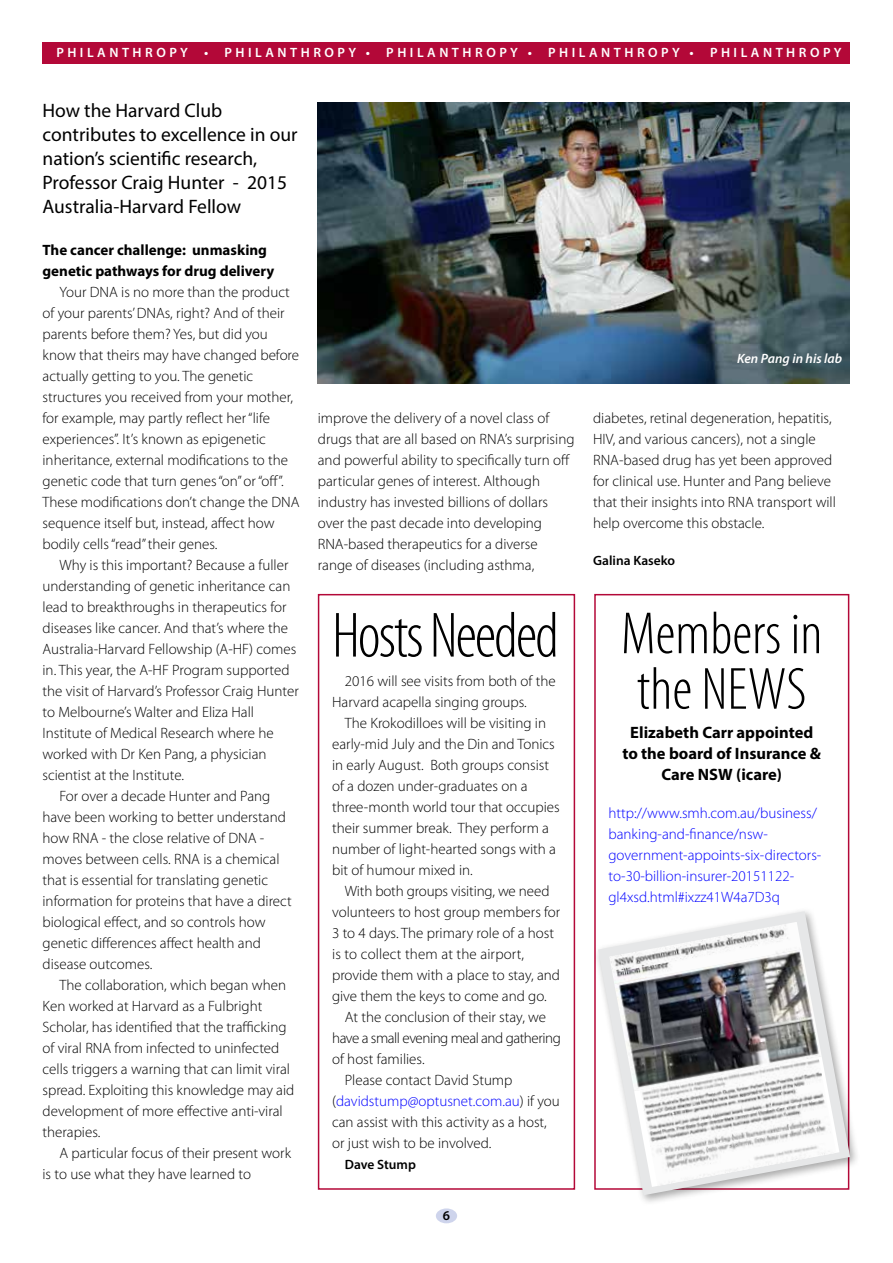
<style>
.page{position:relative;width:893px;height:1263px;background:#fff}
.page>*{position:absolute;margin:0;border:0;box-sizing:border-box;transform-origin:0 0}
.t1{font:300 condensed 64.5px "Myriad Pro";letter-spacing:-.03em;color:#000}
.t2{font:300 condensed 60px/55.5px "Myriad Pro";color:#000}
.t3{font:19.5px/24px "Myriad Pro";color:#000}
.t4{font:700 16.5px/21px "Myriad Pro";color:#000;text-align:center}
.t5{font:300 15px/21px "Myriad Pro";color:#000}
.t6{font:300 15px/21px "Myriad Pro";color:#00f}
.t7{font:700 15px/21px "Myriad Pro";color:#000}
.t8{font:300 15px "Myriad Pro";letter-spacing:-.03em;color:#000}
.t9{font:600 13.5px "Myriad Pro";letter-spacing:.26em;color:#fff}
.t10{font:600 13.5px "Myriad Pro";color:#000}
.t11{font:italic 600 13.5px "Myriad Pro";color:#fff}
.s1{color:#000}
</style>
<div class="page">
<div style="left:436px;top:1208px;width:21px;height:15px;background:#ced4ec;border-radius:50%"></div>
<div style="left:43px;top:43px;width:807px;height:21px;background:#b30838"></div>
<div style="left:318px;top:594px;width:257px;height:596px;border:2px solid #b30838"></div>
<img style="left:318px;top:102px;width:531px;height:281px">
<div style="left:594px;top:906px;width:267px;height:300px;background:#000;opacity:.35"></div>
<svg style="left:598px;top:911px;width:252px;height:284px"></svg>
<img style="left:614px;top:949px;width:208px;height:142px">
<img style="left:609px;top:922px;width:193px;height:62px">
<svg style="left:634px;top:1056px;width:205px;height:131px"></svg>
<img style="left:640px;top:1057px;width:196px;height:129px">
<p class="t9" style="left:56px;top:44px;width:35px">PHILANT</p>
<p class="t9" style="left:133px;top:44px;width:127px">HRO PY • PHILANT</p>
<p class="t9" style="left:301px;top:44px;width:120px">HRO PY • PHILANT</p>
<p class="t9" style="left:463px;top:44px;width:120px">HRO PY • PHILANT</p>
<p class="t9" style="left:624px;top:44px;width:120px">HRO PY • PHILANT</p>
<p class="t9" style="left:786px;top:44px;width:57px">HRO PY</p>
<h3 class="t3" style="left:43px;top:98px;width:257px">How the Harvard Club contributes to excellence in our nation’s scientific research,<br>Professor Craig Hunter - 2015<br>Australia-Harvard Fellow</h3>
<p class="t7" style="left:43px;top:239px;width:233px">The cancer challenge: unmasking genetic pathways for drug delivery</p>
<p class="t5" style="left:43px;top:281px;width:259px;text-indent:17px">Your DNA is no more than the product of your parents’ DNAs, right? And of their parents before them? Yes, but did you know that theirs may have changed before actually getting to you. The genetic structures you received from your mother, for example, may partly reflect her “life experiences”. It’s known as epigenetic inheritance, external modifications to the genetic code that turn genes “on” or “off”.<br>These modifications don’t change the DNA sequence itself but, instead, affect how bodily cells “read” their genes.</p>
<p class="t5" style="left:60px;top:554px;width:230px">Why is this important? Because a fuller</p>
<p class="t5" style="left:43px;top:575px;width:249px">understanding of genetic inheritance can</p>
<p class="t5" style="left:43px;top:596px;width:246px">lead to breakthroughs in therapeutics for</p>
<p class="t5" style="left:43px;top:617px;width:247px">diseases like cancer. And that’s where the</p>
<p class="t5" style="left:43px;top:638px;width:255px">Australia-Harvard Fellowship (A-HF) comes</p>
<p class="t5" style="left:43px;top:659px;width:248px">in. This year, the A-HF Program supported</p>
<p class="t5" style="left:43px;top:680px;width:258px">the visit of Harvard’s Professor Craig Hunter</p>
<p class="t5" style="left:43px;top:701px;width:213px">to Melbourne’s Walter and Eliza Hall</p>
<p class="t5" style="left:43px;top:722px;width:233px">Institute of Medical Research where he</p>
<p class="t5" style="left:43px;top:743px;width:226px">worked with Dr Ken Pang, a physician</p>
<p class="t5" style="left:43px;top:764px;width:143px">scientist at the Institute.</p>
<p class="t5" style="left:60px;top:785px;width:212px">For over a decade Hunter and Pang</p>
<p class="t5" style="left:43px;top:806px;width:245px">have been working to better understand</p>
<p class="t5" style="left:43px;top:827px;width:223px">how RNA - the close relative of DNA -</p>
<p class="t5" style="left:43px;top:848px;width:239px">moves between cells. RNA is a chemical</p>
<p class="t5" style="left:43px;top:869px;width:227px">that is essential for translating genetic</p>
<p class="t5" style="left:43px;top:890px;width:251px">information for proteins that have a direct</p>
<p class="t5" style="left:43px;top:911px;width:225px">biological effect, and so controls how</p>
<p class="t5" style="left:43px;top:932px;width:220px">genetic differences affect health and</p>
<p class="t5" style="left:43px;top:953px;width:111px">disease outcomes.</p>
<p class="t5" style="left:60px;top:974px;width:228px">The collaboration, which began when</p>
<p class="t5" style="left:43px;top:995px;width:221px">Ken worked at Harvard as a Fulbright</p>
<p class="t5" style="left:43px;top:1016px;width:246px">Scholar, has identified that the trafficking</p>
<p class="t5" style="left:43px;top:1037px;width:238px">of viral RNA from infected to uninfected</p>
<p class="t5" style="left:43px;top:1058px;width:249px">cells triggers a warning that can limit viral</p>
<p class="t5" style="left:43px;top:1079px;width:253px">spread. Exploiting this knowledge may aid</p>
<p class="t5" style="left:43px;top:1100px;width:242px">development of more effective anti-viral</p>
<p class="t5" style="left:43px;top:1121px;width:59px">therapies.</p>
<p class="t5" style="left:60px;top:1142px;width:233px">A particular focus of their present work</p>
<p class="t5" style="left:43px;top:1163px;width:210px">is to use what they have learned to</p>
<p class="t11" style="left:737px;top:350px;width:107px">Ken Pang in his lab</p>
<p class="t5" style="left:318px;top:407px;width:258px">improve the delivery of a novel class of drugs that are all based on RNA’s surprising and powerful ability to specifically turn off particular genes of interest. Although industry has invested billions of dollars over the past decade into developing RNA-based therapeutics for a diverse range of diseases (including asthma,</p>
<p class="t5" style="left:593px;top:407px;width:244px">diabetes, retinal degeneration, hepatitis, HIV, and various cancers), not a single RNA-based drug has yet been approved for clinical use. Hunter and Pang believe that their insights into RNA transport will help overcome this obstacle.</p>
<p class="t10" style="left:593px;top:552px;width:84px">Galina Kaseko</p>
<h1 class="t1" style="left:332px;top:597px;width:228px">Hosts Needed</h1>
<p class="t5" style="left:332px;top:670px;width:225px;text-indent:13px">2016 will see visits from both of the<br>Harvard acapella singing groups.</p>
<p class="t5" style="left:332px;top:712px;width:229px;text-indent:13px">The Krokodilloes will be visiting in early-mid July and the Din and Tonics in early August. Both groups consist of a dozen under-graduates on a three-month world tour that occupies their summer break. They perform a number of light-hearted songs with a bit of humour mixed in.</p>
<p class="t5" style="left:345px;top:880px;width:206px">With both groups visiting, we need</p>
<p class="t5" style="left:332px;top:901px;width:230px">volunteers to host group members for</p>
<p class="t5" style="left:332px;top:922px;width:224px">3 to 4 days. The primary role of a host</p>
<p class="t5" style="left:332px;top:943px;width:194px">is to collect them at the airport,</p>
<p class="t5" style="left:332px;top:964px;width:229px">provide them with a place to stay, and</p>
<p class="t5" style="left:332px;top:985px;width:216px">give them the keys to come and go.</p>
<p class="t5" style="left:345px;top:1006px;width:203px">At the conclusion of their stay, we</p>
<p class="t8" style="left:332px;top:1029px;width:230px">have a small evening meal and gathering</p>
<p class="t5" style="left:332px;top:1048px;width:94px">of host families.</p>
<p class="t5" style="left:345px;top:1069px;width:169px">Please contact David Stump</p>
<p class="t6" style="left:332px;top:1090px;width:229px"><span class="s1">(</span>davidstump@optusnet.com.au<span class="s1">) if you</span></p>
<p class="t5" style="left:332px;top:1111px;width:216px">can assist with this activity as a host,</p>
<p class="t5" style="left:332px;top:1132px;width:161px">or just wish to be involved.</p>
<p class="t10" style="left:345px;top:1156px;width:73px">Dave Stump</p>
<p class="t10" style="left:443px;top:1207px;width:9px">6</p>
<h2 class="t2" style="left:621px;top:605px;width:203px">Members in the NEWS</h2>
<p class="t4" style="left:622px;top:722px;width:200px">Elizabeth Carr appointed to the board of Insurance &amp;<br>Care NSW (icare)</p>
<p class="t6" style="left:608px;top:802px;width:214px">http://www.smh.com.au/business/ banking-and-finance/nsw&shy;government-appoints-six-directors&shy;to-30-billion-insurer-20151122- gl4xsd.html#ixzz41W4a7D3q</p>
</div>
